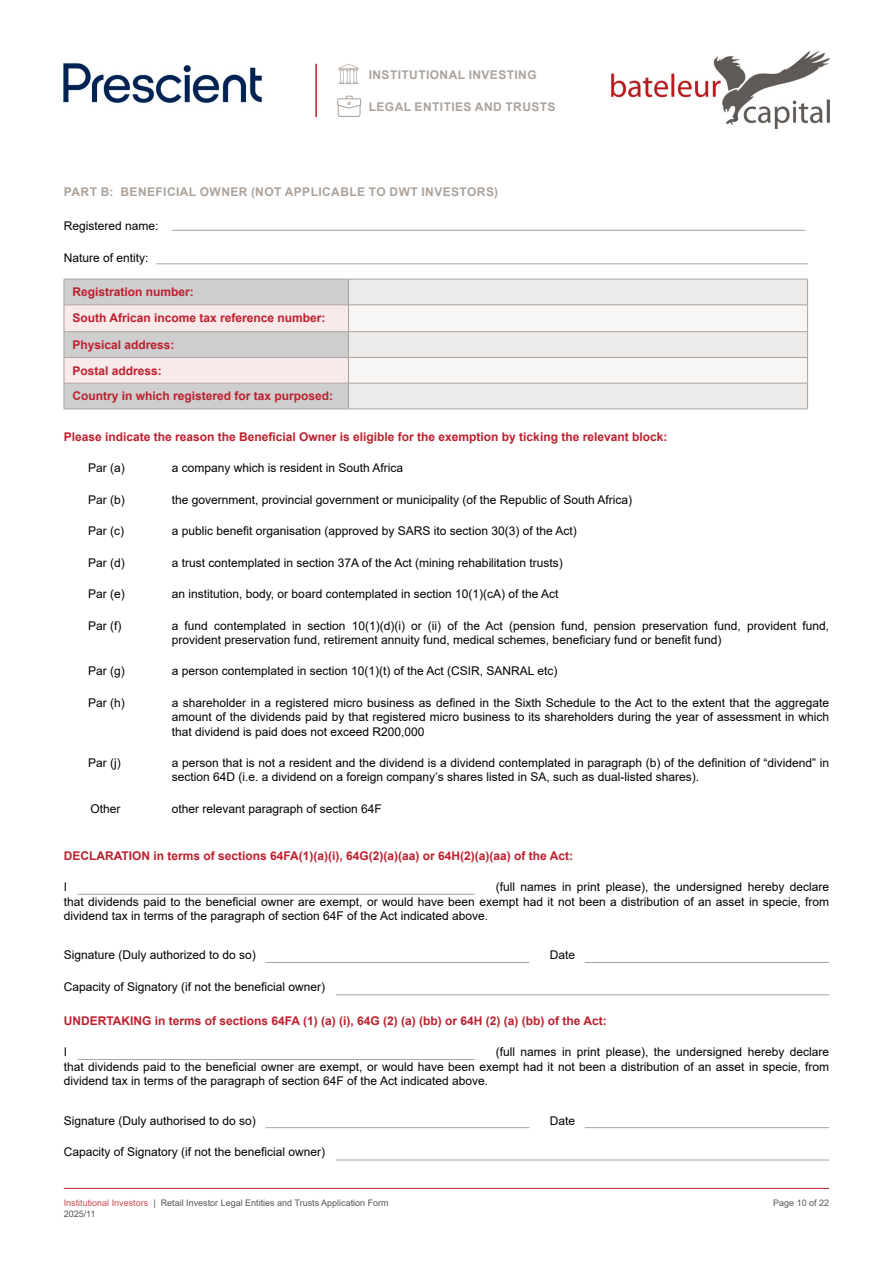
<style>
.page{position:relative;width:893px;height:1263px;background:#fff}
.page>*{position:absolute;margin:0;border:0;box-sizing:border-box;transform-origin:0 0}
.t1{font:12px/14.4px "Arial";color:#000;text-align:justify}
.t2{font:700 12px/25.8px "Arial";color:#bd202e}
.t3{font:700 12px "Arial";letter-spacing:.035em;color:#aca39c}
.t4{font:9px "Arial";color:#575756}
.s1{color:#ca4d58}
</style>
<div class="page">
<hr style="left:64px;top:1188px;width:765px;height:1px;background:#bd202e">
<hr style="left:315px;top:64px;width:2px;height:53px;background:#bd202e">
<svg style="left:337px;top:96px;width:24px;height:21px"></svg>
<svg style="left:338px;top:64px;width:21px;height:20px"></svg>
<img style="left:63px;top:63px;width:199px;height:40px">
<img style="left:611px;top:51px;width:219px;height:77px">
<hr style="left:172px;top:230px;width:634px;height:1px;background:#aca39c">
<hr style="left:348px;top:409px;width:460px;height:1px;background:#aca39c">
<svg style="left:64px;top:279px;width:744px;height:130px"></svg>
<hr style="left:64px;top:383px;width:284px;height:1px;background:#aca39c">
<hr style="left:64px;top:409px;width:284px;height:1px;background:#aca39c">
<hr style="left:78px;top:894px;width:397px;height:1px;background:#aca39c">
<hr style="left:266px;top:962px;width:263px;height:1px;background:#aca39c">
<hr style="left:585px;top:962px;width:244px;height:1px;background:#aca39c">
<hr style="left:336px;top:994px;width:493px;height:1px;background:#aca39c">
<hr style="left:78px;top:1059px;width:397px;height:1px;background:#aca39c">
<hr style="left:266px;top:1127px;width:263px;height:1px;background:#aca39c">
<hr style="left:585px;top:1127px;width:244px;height:1px;background:#aca39c">
<hr style="left:336px;top:1160px;width:493px;height:1px;background:#aca39c">
<hr style="left:156px;top:264px;width:652px;height:1px;background:#aca39c">
<p class="t3" style="left:369px;top:67px;width:169px">INSTITUTIONAL INVESTING</p>
<p class="t3" style="left:369px;top:98px;width:188px">LEGAL ENTITIES AND TRUSTS</p>
<p class="t3" style="left:64px;top:183px;width:436px">PART B: BENEFICIAL OWNER (NOT APPLICABLE TO DWT INVESTORS)</p>
<p class="t1" style="left:64px;top:219px;width:96px">Registered name:</p>
<p class="t1" style="left:64px;top:250px;width:86px">Nature of entity:</p>
<p class="t2" style="left:72px;top:279px;width:254px">Registration number:<br>South African income tax reference number:</p>
<p class="t2" style="left:72px;top:332px;width:262px">Physical address:<br>Postal address:<br>Country in which registered for tax purposed:</p>
<p class="t2" style="left:64px;top:424px;width:605px">Please indicate the reason the Beneficial Owner is eligible for the exemption by ticking the relevant block:</p>
<p class="t1" style="left:88px;top:461px;width:38px">Par (a)</p>
<p class="t1" style="left:172px;top:461px;width:233px">a company which is resident in South Africa</p>
<p class="t1" style="left:88px;top:492px;width:38px">Par (b)</p>
<p class="t1" style="left:172px;top:492px;width:462px">the government, provincial government or municipality (of the Republic of South Africa)</p>
<p class="t1" style="left:88px;top:524px;width:37px">Par (c)</p>
<p class="t1" style="left:172px;top:524px;width:406px">a public benefit organisation (approved by SARS ito section 30(3) of the Act)</p>
<p class="t1" style="left:88px;top:555px;width:38px">Par (d)</p>
<p class="t1" style="left:172px;top:555px;width:392px">a trust contemplated in section 37A of the Act (mining rehabilitation trusts)</p>
<p class="t1" style="left:88px;top:587px;width:38px">Par (e)</p>
<p class="t1" style="left:172px;top:587px;width:388px">an institution, body, or board contemplated in section 10(1)(cA) of the Act</p>
<p class="t1" style="left:88px;top:618px;width:35px">Par (f)</p>
<p class="t1" style="left:172px;top:618px;width:659px">a fund contemplated in section 10(1)(d)(i) or (ii) of the Act (pension fund, pension preservation fund, provident fund, provident preservation fund, retirement annuity fund, medical schemes, beneficiary fund or benefit fund)</p>
<p class="t1" style="left:88px;top:664px;width:38px">Par (g)</p>
<p class="t1" style="left:172px;top:664px;width:387px">a person contemplated in section 10(1)(t) of the Act (CSIR, SANRAL etc)</p>
<p class="t1" style="left:88px;top:695px;width:38px">Par (h)</p>
<p class="t1" style="left:172px;top:695px;width:659px">a shareholder in a registered micro business as defined in the Sixth Schedule to the Act to the extent that the aggregate amount of the dividends paid by that registered micro business to its shareholders during the year of assessment in which that dividend is paid does not exceed R200,000</p>
<p class="t1" style="left:88px;top:755px;width:34px">Par (j)</p>
<p class="t1" style="left:172px;top:755px;width:659px">a person that is not a resident and the dividend is a dividend contemplated in paragraph (b) of the definition of “dividend” in section 64D (i.e. a dividend on a foreign company’s shares listed in SA, such as dual-listed shares).</p>
<p class="t1" style="left:90px;top:801px;width:32px">Other</p>
<p class="t1" style="left:172px;top:801px;width:212px">other relevant paragraph of section 64F</p>
<p class="t2" style="left:64px;top:843px;width:511px">DECLARATION in terms of sections 64FA(1)(a)(i), 64G(2)(a)(aa) or 64H(2)(a)(aa) of the Act:</p>
<p class="t1" style="left:64px;top:880px;width:5px">I</p>
<p class="t1" style="left:64px;top:880px;width:767px;text-indent:432px">(full names in print please), the undersigned hereby declare that dividends paid to the beneficial owner are exempt, or would have been exempt had it not been a distribution of an asset in specie, from dividend tax in terms of the paragraph of section 64F of the Act indicated above.</p>
<p class="t1" style="left:64px;top:948px;width:194px">Signature (Duly authorized to do so)</p>
<p class="t1" style="left:550px;top:948px;width:27px">Date</p>
<p class="t1" style="left:64px;top:979px;width:263px">Capacity of Signatory (if not the beneficial owner)</p>
<p class="t2" style="left:64px;top:1008px;width:544px">UNDERTAKING in terms of sections 64FA (1) (a) (i), 64G (2) (a) (bb) or 64H (2) (a) (bb) of the Act:</p>
<p class="t1" style="left:64px;top:1045px;width:5px">I</p>
<p class="t1" style="left:64px;top:1045px;width:767px;text-indent:432px">(full names in print please), the undersigned hereby declare that dividends paid to the beneficial owner are exempt, or would have been exempt had it not been a distribution of an asset in specie, from dividend tax in terms of the paragraph of section 64F of the Act indicated above.</p>
<p class="t1" style="left:64px;top:1113px;width:194px">Signature (Duly authorised to do so)</p>
<p class="t1" style="left:550px;top:1113px;width:27px">Date</p>
<p class="t1" style="left:64px;top:1144px;width:263px">Capacity of Signatory (if not the beneficial owner)</p>
<p class="t4" style="left:64px;top:1196px;width:326px"><span class="s1">Institutional Investors</span> | Retail Investor Legal Entities and Trusts Application Form</p>
<p class="t4" style="left:773px;top:1196px;width:58px">Page 10 of 22</p>
<p class="t4" style="left:64px;top:1207px;width:33px">2025/11</p>
</div>
